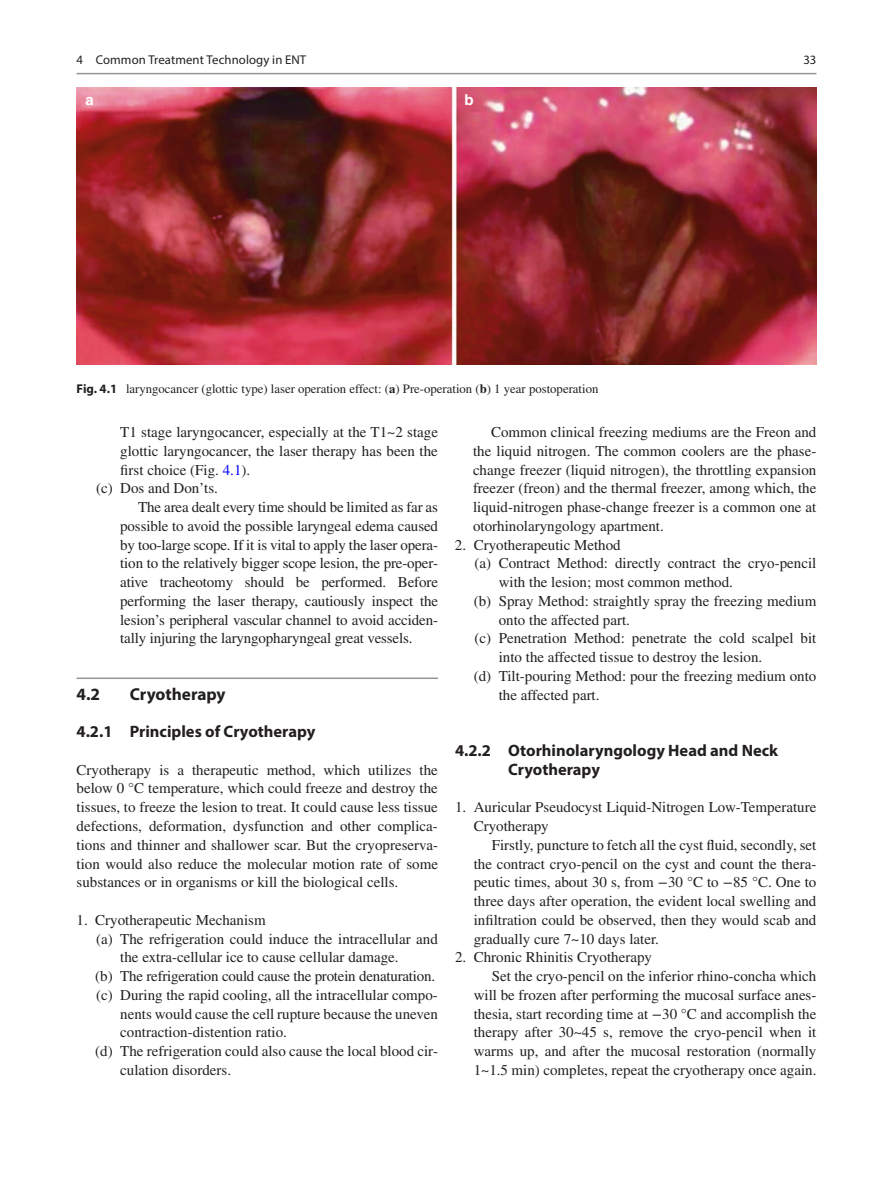
<style>
.page{position:relative;width:893px;height:1187px;background:#fff}
.page>*{position:absolute;margin:0;border:0;box-sizing:border-box;transform-origin:0 0}
.t1{font:700 17.25px "Myriad Pro";color:#231f20}
.t2{font:700 16.5px/18.8px "Myriad Pro";color:#231f20}
.t3{font:15px/18.8px "Times LT Std";color:#231f20;text-align:justify}
.t4{font:700 15px "Helvetica";color:#fff}
.t5{font:12.75px "Times LT Std";color:#231f20}
.t6{font:12.75px "Myriad Pro Regular 3";letter-spacing:.005em;color:#231f20}
.t7{font:12.75px "Myriad Pro";color:#231f20}
.s1{font-family:"Myriad Pro";font-weight:700}
.s2{font-weight:700}
.s3{color:#00f}
.s4{font-family:"STIX General"}
</style>
<div class="page">
<hr style="left:77px;top:677px;width:361px;height:2px;background:#939598">
<img style="left:77px;top:88px;width:739px;height:276px">
<hr style="left:77px;top:73px;width:739px;height:1px;background:#939598">
<p class="t6" style="left:77px;top:52px;width:231px">4 Common Treatment Technology in ENT</p>
<p class="t4" style="left:85px;top:90px;width:10px">a</p>
<p class="t4" style="left:465px;top:90px;width:11px">b</p>
<p class="t5" style="left:77px;top:382px;width:523px"><span class="s1">Fig. 4.1</span> laryngocancer (glottic type) laser operation effect: (<span class="s2">a</span>) Pre-operation (<span class="s2">b</span>) 1 year postoperation</p>
<p class="t7" style="left:804px;top:52px;width:14px">33</p>
<p class="t3" style="left:120px;top:422px;width:319px">T1 stage laryngocancer, especially at the T1~2 stage</p>
<p class="t3" style="left:120px;top:441px;width:319px">glottic laryngocancer, the laser therapy has been the</p>
<p class="t3" style="left:120px;top:460px;width:131px">first choice (Fig. <span class="s3">4.1</span>).</p>
<p class="t3" style="left:96px;top:479px;width:123px">(c) Dos and Don’ts.</p>
<p class="t3" style="left:138px;top:497px;width:301px">The area dealt every time should be limited as far as</p>
<p class="t3" style="left:120px;top:516px;width:319px">possible to avoid the possible laryngeal edema caused</p>
<p class="t3" style="left:120px;top:535px;width:319px">by too-large scope. If it is vital to apply the laser opera-</p>
<p class="t3" style="left:120px;top:554px;width:319px">tion to the relatively bigger scope lesion, the pre-oper-</p>
<p class="t3" style="left:120px;top:572px;width:319px">ative tracheotomy should be performed. Before</p>
<p class="t3" style="left:120px;top:591px;width:319px">performing the laser therapy, cautiously inspect the</p>
<p class="t3" style="left:120px;top:610px;width:319px">lesion’s peripheral vascular channel to avoid acciden-</p>
<p class="t3" style="left:120px;top:629px;width:294px">tally injuring the laryngopharyngeal great vessels.</p>
<p class="t1" style="left:77px;top:682px;width:25px">4.2</p>
<p class="t1" style="left:130px;top:682px;width:97px">Cryotherapy</p>
<p class="t2" style="left:77px;top:721px;width:240px">4.2.1 Principles of Cryotherapy</p>
<p class="t3" style="left:77px;top:760px;width:363px">Cryotherapy is a therapeutic method, which utilizes the <span class="s4">below 0</span> °C temperature, which could freeze and destroy the tissues, to freeze the lesion to treat. It could cause less tissue defections, deformation, dysfunction and other complica&shy;tions and thinner and shallower scar. But the cryopreserva&shy;tion would also reduce the molecular motion rate of some substances or in organisms or kill the biological cells.</p>
<p class="t3" style="left:77px;top:910px;width:191px">1. Cryotherapeutic Mechanism</p>
<p class="t3" style="left:96px;top:929px;width:343px">(a) The refrigeration could induce the intracellular and</p>
<p class="t3" style="left:120px;top:947px;width:280px">the extra-cellular ice to cause cellular damage.</p>
<p class="t3" style="left:95px;top:966px;width:341px">(b) The refrigeration could cause the protein denaturation.</p>
<p class="t3" style="left:96px;top:985px;width:343px">(c) During the rapid cooling, all the intracellular compo-</p>
<p class="t3" style="left:120px;top:1004px;width:319px">nents would cause the cell rupture because the uneven</p>
<p class="t3" style="left:120px;top:1022px;width:168px">contraction-distention ratio.</p>
<p class="t3" style="left:95px;top:1041px;width:344px">(d) The refrigeration could also cause the local blood cir-</p>
<p class="t3" style="left:120px;top:1060px;width:112px">culation disorders.</p>
<p class="t3" style="left:473px;top:422px;width:345px;text-indent:18px">Common clinical freezing mediums are the Freon and the liquid nitrogen. The common coolers are the phase&shy;change freezer (liquid nitrogen), the throttling expansion freezer (freon) and the thermal freezer, among which, the liquid-nitrogen phase-change freezer is a common one at otorhinolaryngology apartment.</p>
<p class="t3" style="left:455px;top:535px;width:167px">2. Cryotherapeutic Method</p>
<p class="t3" style="left:475px;top:554px;width:343px">(a) Contract Method: directly contract the cryo-pencil</p>
<p class="t3" style="left:499px;top:572px;width:236px">with the lesion; most common method.</p>
<p class="t3" style="left:474px;top:591px;width:344px">(b) Spray Method: straightly spray the freezing medium</p>
<p class="t3" style="left:499px;top:610px;width:133px">onto the affected part.</p>
<p class="t3" style="left:475px;top:629px;width:343px">(c) Penetration Method: penetrate the cold scalpel bit</p>
<p class="t3" style="left:499px;top:647px;width:265px">into the affected tissue to destroy the lesion.</p>
<p class="t3" style="left:474px;top:666px;width:344px">(d) Tilt-pouring Method: pour the freezing medium onto</p>
<p class="t3" style="left:499px;top:685px;width:102px">the affected part.</p>
<p class="t2" style="left:508px;top:740px;width:272px;text-indent:-53px">4.2.2 Otorhinolaryngology Head and Neck<br>Cryotherapy</p>
<p class="t3" style="left:474px;top:797px;width:344px;text-indent:-19px">1. Auricular Pseudocyst Liquid-Nitrogen Low-Temperature<br>Cryotherapy</p>
<p class="t3" style="left:474px;top:835px;width:344px;text-indent:18px">Firstly, puncture to fetch all the cyst fluid, secondly, set the contract cryo-pencil on the cyst and count the thera&shy;peutic times, about 30 s, from <span class="s4">−</span>30 °C to <span class="s4">−</span>85 °C. One to three days after operation, the evident local swelling and infiltration could be observed, then they would scab and gradually cure 7~10 days later.</p>
<p class="t3" style="left:455px;top:947px;width:198px">2. Chronic Rhinitis Cryotherapy</p>
<p class="t3" style="left:492px;top:966px;width:326px">Set the cryo-pencil on the inferior rhino-concha which</p>
<p class="t3" style="left:474px;top:985px;width:344px">will be frozen after performing the mucosal surface anes-</p>
<p class="t3" style="left:474px;top:1004px;width:344px">thesia, start recording time at <span class="s4">−</span>30 °C and accomplish the</p>
<p class="t3" style="left:474px;top:1022px;width:344px">therapy after 30~45 s, remove the cryo-pencil when it</p>
<p class="t3" style="left:474px;top:1041px;width:344px">warms up, and after the mucosal restoration (normally</p>
<p class="t3" style="left:474px;top:1060px;width:344px">1~1.5 min) completes, repeat the cryotherapy once again.</p>
</div>
